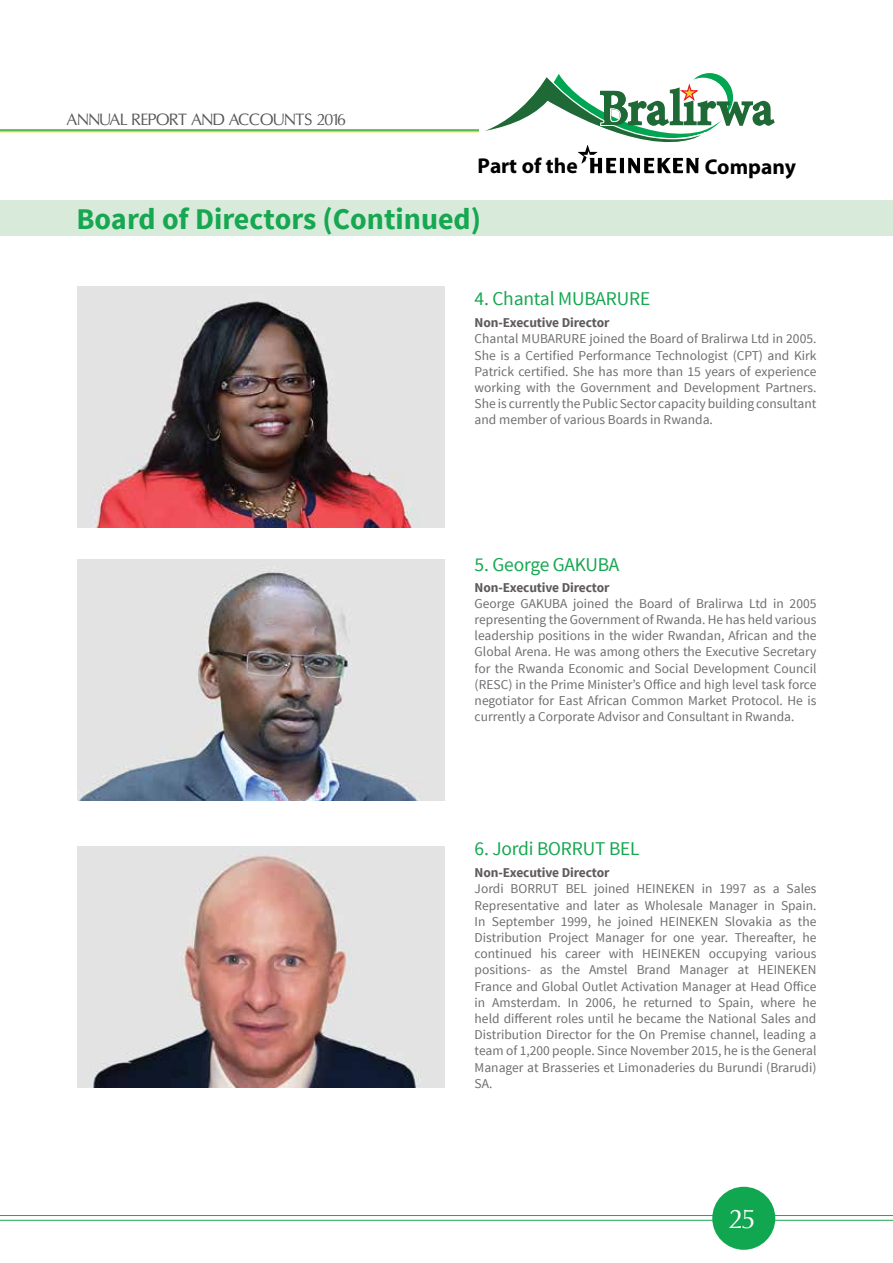
<style>
.page{position:relative;width:893px;height:1263px;background:#fff}
.page>*{position:absolute;margin:0;border:0;box-sizing:border-box;transform-origin:0 0}
.t1{font:700 30px "Source Sans Pro";color:#16a751}
.t2{font:27px "Oregon LDO";color:#fffffe}
.t3{font:700 21.45px "Myriad Pro";color:#010000}
.t4{font:19.5px "Source Sans Pro";letter-spacing:-.01em;color:#16a751}
.t5{font:16.5px "Oregon LDO";color:#565659}
.t6{font:13.5px/16.2px "Source Sans Pro";color:#6d6e71;text-align:justify}
.t7{font:700 13.5px "Source Sans Pro";letter-spacing:-.01em;color:#5f5b5b}
</style>
<div class="page">
<hr style="left:0;top:1215px;width:893px;height:1px;background:#1ba84f">
<hr style="left:0;top:1220px;width:893px;height:1px;background:#1ba84f">
<div style="left:712px;top:1187px;width:63px;height:63px;background:#11a751;border-radius:50%"></div>
<hr style="left:0;top:129px;width:479px;height:2px;background:#16a751">
<hr style="left:0;top:131px;width:479px;height:1px;background:#ffcb0b">
<svg style="left:461px;top:73px;width:314px;height:100px"></svg>
<div style="left:0;top:200px;width:893px;height:36px;background:#d8eada"></div>
<img style="left:77px;top:286px;width:367px;height:241px">
<img style="left:77px;top:559px;width:367px;height:241px">
<img style="left:77px;top:847px;width:367px;height:241px">
<p class="t5" style="left:67px;top:110px;width:281px">ANNUAL REPORT AND ACCOUNTS 2016</p>
<h3 class="t3" style="left:478px;top:152px;width:102px">Part of the</h3>
<h3 class="t3" style="left:705px;top:153px;width:93px">Company</h3>
<h1 class="t1" style="left:77px;top:200px;width:406px">Board of Directors (Continued)</h1>
<h3 class="t4" style="left:475px;top:286px;width:177px">4. Chantal MUBARURE</h3>
<p class="t7" style="left:475px;top:314px;width:136px">Non-Executive Director</p>
<p class="t6" style="left:475px;top:331px;width:343px">Chantal MUBARURE joined the Board of Bralirwa Ltd in 2005.<br>She is a Certified Performance Technologist (CPT) and Kirk Patrick certified. She has more than 15 years of experience working with the Government and Development Partners.<br>She is currently the Public Sector capacity building consultant and member of various Boards in Rwanda.</p>
<h3 class="t4" style="left:475px;top:552px;width:146px">5. George GAKUBA</h3>
<p class="t7" style="left:475px;top:578px;width:136px">Non-Executive Director</p>
<p class="t6" style="left:475px;top:595px;width:343px">George GAKUBA joined the Board of Bralirwa Ltd in 2005 representing the Government of Rwanda. He has held various leadership positions in the wider Rwandan, African and the Global Arena. He was among others the Executive Secretary for the Rwanda Economic and Social Development Council (RESC) in the Prime Minister’s Office and high level task force negotiator for East African Common Market Protocol. He is currently a Corporate Advisor and Consultant in Rwanda.</p>
<h3 class="t4" style="left:475px;top:836px;width:166px">6. Jordi BORRUT BEL</h3>
<p class="t7" style="left:475px;top:864px;width:136px">Non-Executive Director</p>
<p class="t6" style="left:475px;top:881px;width:343px">Jordi BORRUT BEL joined HEINEKEN in 1997 as a Sales Representative and later as Wholesale Manager in Spain.<br>In September 1999, he joined HEINEKEN Slovakia as the Distribution Project Manager for one year. Thereafter, he continued his career with HEINEKEN occupying various positions- as the Amstel Brand Manager at HEINEKEN France and Global Outlet Activation Manager at Head Office in Amsterdam. In 2006, he returned to Spain, where he held different roles until he became the National Sales and Distribution Director for the On Premise channel, leading a team of 1,200 people. Since November 2015, he is the General Manager at Brasseries et Limonaderies du Burundi (Brarudi)<br>SA.</p>
<h2 class="t2" style="left:729px;top:1203px;width:27px">25</h2>
</div>
